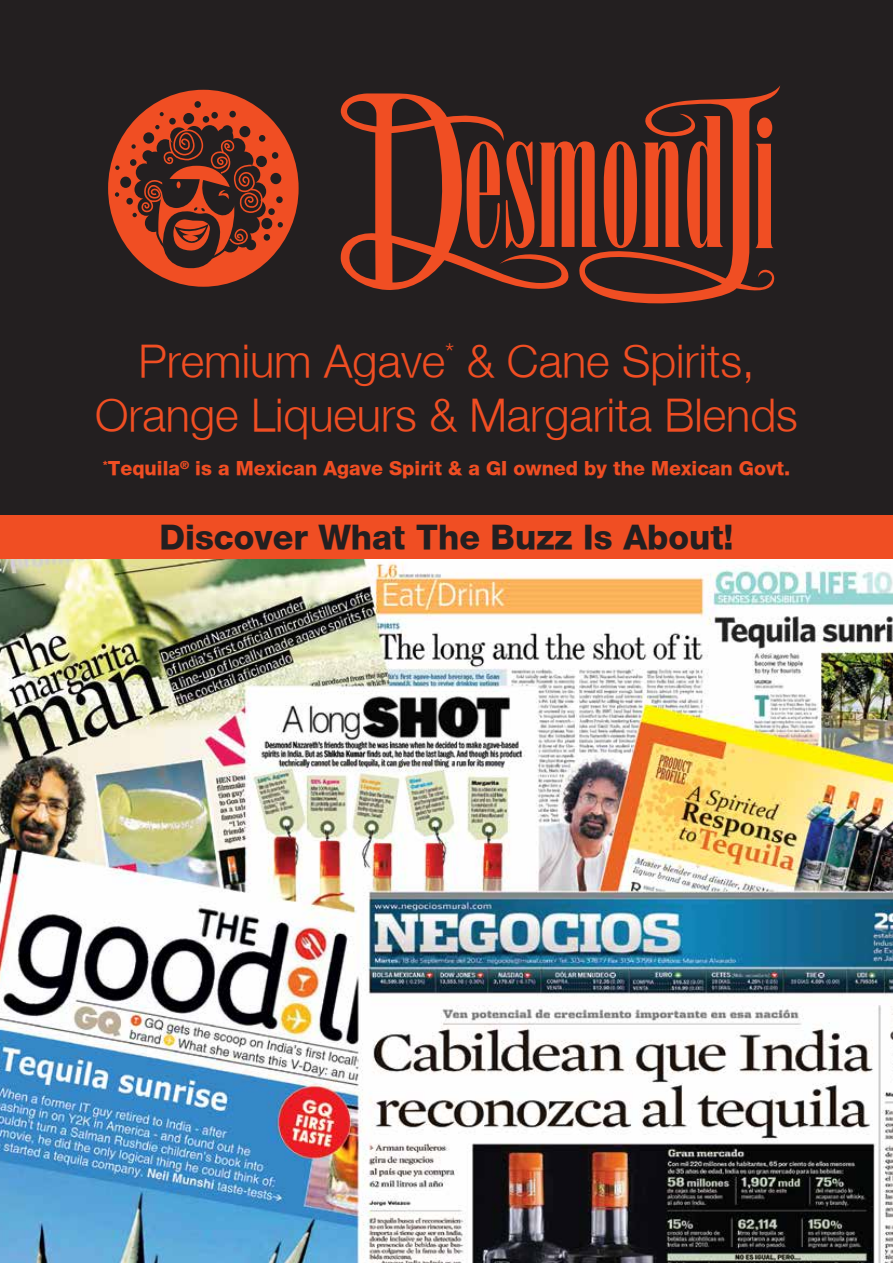
<style>
.page{position:relative;width:893px;height:1263px;background:#231f20}
.page>*{position:absolute;margin:0;border:0;box-sizing:border-box;transform-origin:0 0}
.t1{font:300 45px/54px "Helvetica Neue";color:#f04e23;text-align:center}
.t2{font:800 33.75px "Helvetica Neue";color:#231f20}
.t3{font:800 19.5px "Helvetica Neue";color:#f04e23}
</style>
<div class="page">
<svg style="left:340px;top:86px;width:440px;height:218px"></svg>
<svg style="left:108px;top:89px;width:191px;height:198px"></svg>
<div style="left:0;top:515px;width:893px;height:46px;background:#f04e23"></div>
<img style="left:0;top:559px;width:893px;height:704px">
<p class="t1" style="left:95px;top:333px;width:704px">Premium Agave<sup>*</sup> &amp; Cane Spirits,<br>Orange Liqueurs &amp; Margarita Blends</p>
<p class="t3" style="left:103px;top:456px;width:689px"><sup>*</sup>Tequila<sup>®</sup> is a Mexican Agave Spirit &amp; a GI owned by the Mexican Govt.</p>
<p class="t2" style="left:159px;top:517px;width:576px">Discover What The Buzz Is About!</p>
</div>
